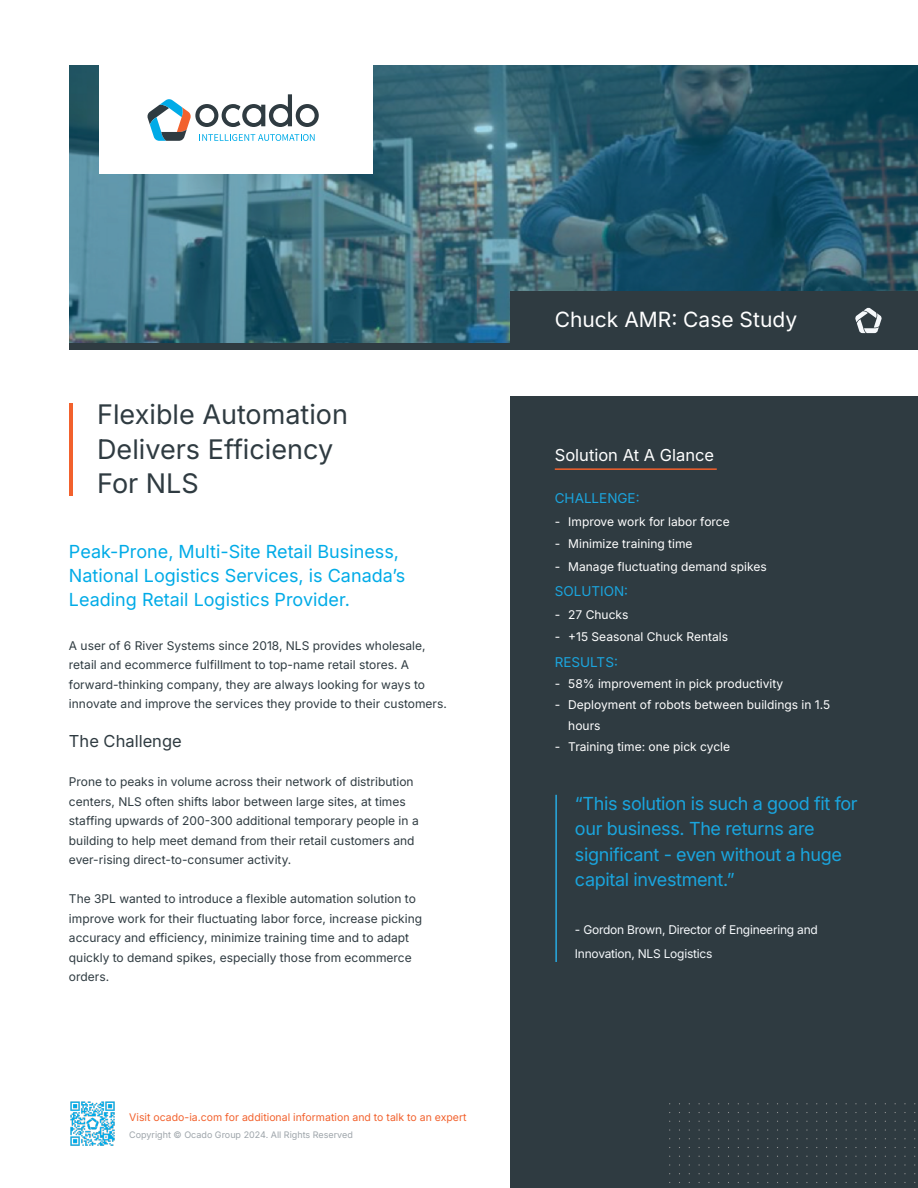
<style>
.page{position:relative;width:918px;height:1188px;background:#fff}
.page>*{position:absolute;margin:0;border:0;box-sizing:border-box;transform-origin:0 0}
.t1{font:27px/34.5px "Inter";color:#2f3b41}
.t2{font:21px "Inter";color:#fff}
.t3{font:18px/24px "Inter";color:#00abe7}
.t4{font:18px/25.5px "Inter";letter-spacing:-.02em;color:#1aa5de}
.t5{font:16.5px "Inter";color:#fff}
.t6{font:16.5px "Inter";color:#2f3b41}
.t7{font:13.5px "Inter";color:#1ba5de}
.t8{font:12px/19.5px "Inter";color:#2f3b41}
.t9{font:12px/21px "Inter";color:#fff}
.t10{font:12px/24px "Inter";letter-spacing:-.02em;color:#f5f8fb}
.t11{font:10.5px "Inter";color:#f2612d}
.t12{font:9px "Inter";color:#9ea5aa}
</style>
<div class="page">
<div style="left:510px;top:396px;width:408px;height:792px;background:#2f3b41"></div>
<hr style="left:69px;top:404px;width:4px;height:92px;background:#f2612d">
<svg style="left:70px;top:66px;width:848px;height:277px;background:#346577"></svg>
<div style="left:100px;top:64px;width:273px;height:110px;background:#fff"></div>
<svg style="left:147px;top:94px;width:172px;height:47px"></svg>
<div style="left:70px;top:343px;width:848px;height:7px;background:#2f3b41"></div>
<div style="left:510px;top:291px;width:408px;height:59px;background:#2f3b41"></div>
<svg style="left:855px;top:308px;width:27px;height:25px"></svg>
<hr style="left:555px;top:468px;width:162px;height:2px;background:#f2612d">
<hr style="left:555px;top:795px;width:2px;height:167px;background:#27abe2">
<img style="left:70px;top:1101px;width:45px;height:45px">
<h1 class="t1" style="left:97px;top:396px;width:252px">Flexible Automation<br>Delivers Efficiency<br>For NLS</h1>
<h3 class="t3" style="left:69px;top:539px;width:338px">Peak-Prone, Multi-Site Retail Business,<br>National Logistics Services, is Canadaʼs<br>Leading Retail Logistics Provider.</h3>
<p class="t8" style="left:69px;top:636px;width:379px">A user of 6 River Systems since 2018, NLS provides wholesale, retail and ecommerce fulfillment to top-name retail stores. A forward-thinking company, they are always looking for ways to innovate and improve the services they provide to their customers.</p>
<h3 class="t6" style="left:69px;top:729px;width:114px">The Challenge</h3>
<p class="t8" style="left:69px;top:772px;width:351px">Prone to peaks in volume across their network of distribution centers, NLS often shifts labor between large sites, at times staffing upwards of 200-300 additional temporary people in a building to help meet demand from their retail customers and ever-rising direct-to-consumer activity.</p>
<p class="t8" style="left:69px;top:889px;width:355px">The 3PL wanted to introduce a flexible automation solution to improve work for their fluctuating labor force, increase picking accuracy and efficiency, minimize training time and to adapt quickly to demand spikes, especially those from ecommerce orders.</p>
<p class="t11" style="left:129px;top:1110px;width:339px">Visit ocado-ia.com for additional information and to talk to an expert</p>
<p class="t12" style="left:129px;top:1128px;width:225px">Copyright © Ocado Group 2024. All Rights Reserved</p>
<h2 class="t2" style="left:555px;top:304px;width:244px">Chuck AMR: Case Study</h2>
<h3 class="t5" style="left:555px;top:443px;width:161px">Solution At A Glance</h3>
<p class="t7" style="left:555px;top:488px;width:86px">CHALLENGE:</p>
<p class="t9" style="left:555px;top:511px;width:176px">- Improve work for labor force</p>
<p class="t9" style="left:555px;top:533px;width:139px">- Minimize training time</p>
<p class="t9" style="left:555px;top:556px;width:213px">- Manage fluctuating demand spikes</p>
<p class="t7" style="left:555px;top:581px;width:75px">SOLUTION:</p>
<p class="t9" style="left:555px;top:604px;width:75px">- 27 Chucks</p>
<p class="t9" style="left:555px;top:626px;width:175px">- +15 Seasonal Chuck Rentals</p>
<p class="t7" style="left:555px;top:652px;width:65px">RESULTS:</p>
<p class="t9" style="left:555px;top:673px;width:230px">- 58% improvement in pick productivity</p>
<p class="t9" style="left:568px;top:694px;width:263px;text-indent:-14px">- Deployment of robots between buildings in 1.5 hours</p>
<p class="t9" style="left:555px;top:736px;width:177px">- Training time: one pick cycle</p>
<h3 class="t4" style="left:575px;top:790px;width:284px">“This solution is such a good fit for our business. The returns are significant - even without a huge capital investment.ˮ</h3>
<p class="t10" style="left:575px;top:918px;width:244px">- Gordon Brown, Director of Engineering and<br>Innovation, NLS Logistics</p>
</div>
